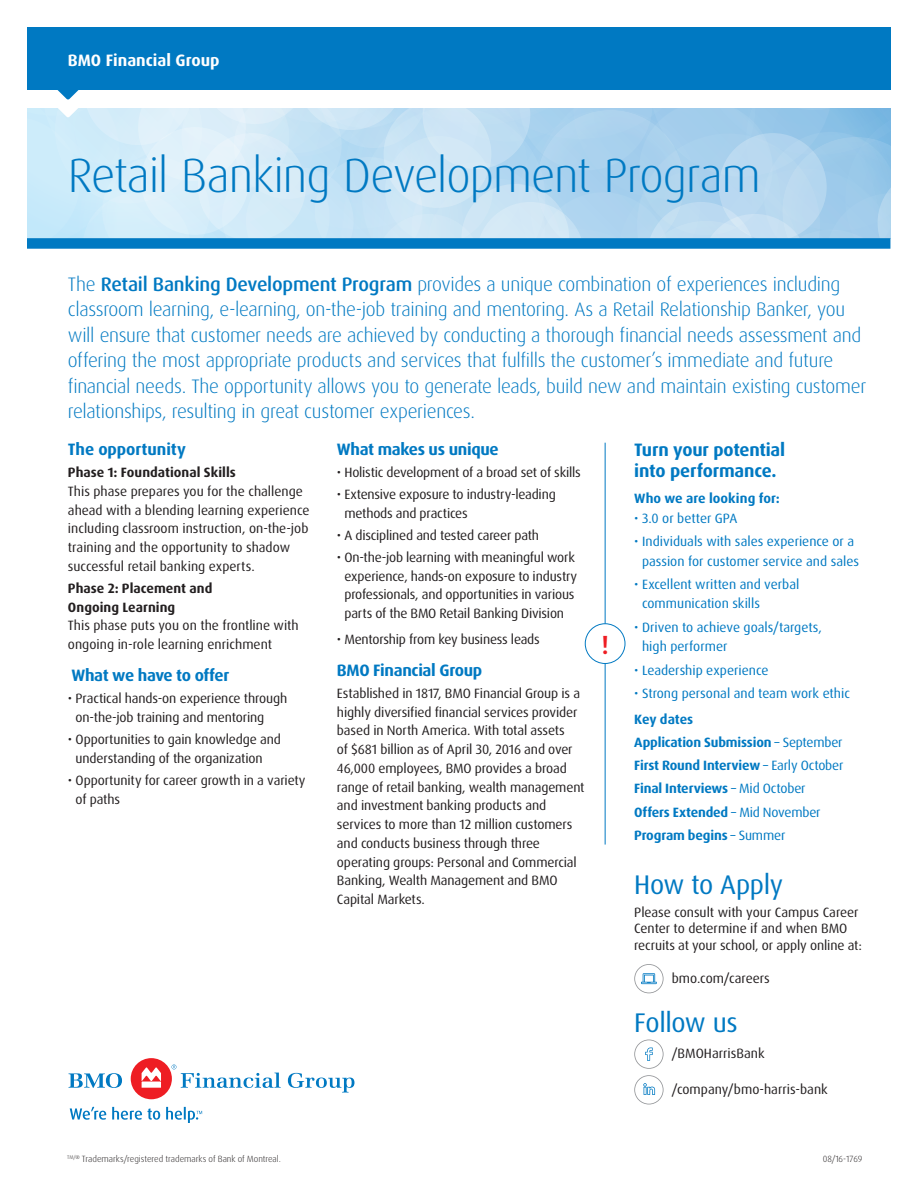
<style>
.page{position:relative;width:918px;height:1188px;background:#fff}
.page>*{position:absolute;margin:0;border:0;box-sizing:border-box;transform-origin:0 0}
.t1{font:300 48px "Dax Pro";letter-spacing:-.02em;color:#0079c2}
.Body_Copy{font:27px "Dax Pro";letter-spacing:-.015em;color:#0079c2}
.Brochure_Cover_Subhe{font:500 26.25px "Dax Pro";color:#ee1d23}
.Intro_Para_11_15_Lig{font:300 19.5px/25.5px "Dax Pro";letter-spacing:-.015em;color:#0079c2}
.Body_Copy-2{font:700 18px/21px "Dax Pro";letter-spacing:-.01em;color:#0079c2}
.Body_Copy-3{font:700 16.5px "Dax Pro";letter-spacing:-.02em;color:#0079c2}
.t2{font:700 16.5px "Dax Pro";color:#fff}
.Body_Copy-4{font:13.5px/18.8px "Dax Pro";letter-spacing:-.01em;color:#231f20}
.Body_Copy-5{font:13.5px/19.5px "Dax Pro";color:#0079c2}
.Body_Copy-6{font:700 13.5px "Dax Pro";letter-spacing:-.01em;color:#0079c2}
.Body_Copy-7{font:700 13.5px "Dax Pro";letter-spacing:.005em;color:#231f20}
.Legal_Reg_7_5_9{font:300 9px "Dax Pro";color:#231f20}
.head{font:300 9px "Dax Pro";letter-spacing:-.005em;color:#231f20}
.s1{font-weight:500}
.s2{font-weight:700}
.s3{font-weight:400}
</style>
<div class="page">
<div style="left:27px;top:238px;width:863px;height:11px;background:#0079c2"></div>
<div style="left:27px;top:28px;width:863px;height:62px;background:#0079c2"></div>
<svg style="left:27px;top:86px;width:864px;height:152px;background:#c2e0f3"></svg>
<hr style="left:605px;top:443px;width:1px;height:402px;background:#0079c2">
<svg style="left:69px;top:1073px;width:53px;height:15px"></svg>
<div style="left:131px;top:1058px;width:41px;height:41px;background:#ee1d23;border-radius:50%"></div>
<svg style="left:142px;top:1067px;width:19px;height:21px"></svg>
<svg style="left:172px;top:1065px;width:109px;height:23px"></svg>
<svg style="left:288px;top:1073px;width:66px;height:20px"></svg>
<svg style="left:70px;top:1107px;width:36px;height:13px"></svg>
<svg style="left:112px;top:1107px;width:30px;height:13px"></svg>
<svg style="left:148px;top:1108px;width:12px;height:12px"></svg>
<svg style="left:166px;top:1107px;width:36px;height:16px"></svg>
<svg style="left:634px;top:964px;width:30px;height:29px"></svg>
<svg style="left:634px;top:1040px;width:30px;height:29px"></svg>
<svg style="left:634px;top:1075px;width:30px;height:29px"></svg>
<div style="left:585px;top:624px;width:40px;height:39px;background:#fff;border-radius:50%"></div>
<div style="left:585px;top:623px;width:40px;height:41px;border:1px solid #0079c2;border-radius:50%"></div>
<p class="t2" style="left:68px;top:49px;width:153px">BMO Financial Group</p>
<p class="t1" style="left:68px;top:144px;width:695px">Retail Banking Development Program</p>
<p class="Intro_Para_11_15_Lig" style="left:68px;top:271px;width:800px">The <span class="s1">Retail Banking Development Program</span> provides a unique combination of experiences including classroom learning, e-learning, on-the-job training and mentoring. As a Retail Relationship Banker, you will ensure that customer needs are achieved by conducting a thorough financial needs assessment and offering the most appropriate products and services that fulfills the customer’s immediate and future financial needs. The opportunity allows you to generate leads, build new and maintain existing customer relationships, resulting in great customer experiences.</p>
<p class="Body_Copy-3" style="left:68px;top:439px;width:119px">The opportunity</p>
<p class="Body_Copy-7" style="left:68px;top:464px;width:169px">Phase 1: Foundational Skills</p>
<p class="Body_Copy-4" style="left:68px;top:482px;width:243px">This phase prepares you for the challenge ahead with a blending learning experience including classroom instruction, on-the-job training and the opportunity to shadow successful retail banking experts.</p>
<p class="Body_Copy-4" style="left:68px;top:579px;width:232px"><span class="s2">Phase 2: Placement and<br>Ongoing Learning<br></span>This phase puts you on the frontline with ongoing in-role learning enrichment</p>
<p class="Body_Copy-3" style="left:72px;top:665px;width:159px">What we have to offer</p>
<p class="Body_Copy-4" style="left:76px;top:689px;width:213px;text-indent:-8px">• Practical hands-on experience through on-the-job training and mentoring</p>
<p class="Body_Copy-4" style="left:76px;top:730px;width:207px;text-indent:-8px">• Opportunities to gain knowledge and understanding of the organization</p>
<p class="Body_Copy-4" style="left:76px;top:771px;width:232px;text-indent:-8px">• Opportunity for career growth in a variety of paths</p>
<p class="Body_Copy-2" style="left:634px;top:440px;width:153px">Turn your potential into performance.</p>
<p class="Body_Copy-6" style="left:634px;top:490px;width:147px">Who we are looking for:</p>
<p class="Body_Copy-5" style="left:634px;top:509px;width:105px">• 3.0 or better GPA</p>
<p class="Body_Copy-5" style="left:634px;top:532px;width:226px;text-align:center">• Individuals with sales experience or a passion for customer service and sales</p>
<p class="Body_Copy-5" style="left:642px;top:575px;width:159px;text-indent:-8px">• Excellent written and verbal communication skills</p>
<p class="Body_Copy-5" style="left:642px;top:617px;width:181px;text-indent:-8px">• Driven to achieve goals/targets, high performer</p>
<p class="Body_Copy-5" style="left:634px;top:660px;width:136px">• Leadership experience</p>
<p class="Body_Copy-5" style="left:634px;top:683px;width:217px">• Strong personal and team work ethic</p>
<p class="Body_Copy-6" style="left:634px;top:711px;width:60px">Key dates</p>
<p class="Body_Copy-6" style="left:634px;top:733px;width:210px">Application Submission <span class="s3">– September</span></p>
<p class="Body_Copy-6" style="left:634px;top:757px;width:211px">First Round Interview <span class="s3">– Early October</span></p>
<p class="Body_Copy-6" style="left:634px;top:780px;width:173px">Final Interviews <span class="s3">– Mid October</span></p>
<p class="Body_Copy-6" style="left:634px;top:803px;width:188px">Offers Extended <span class="s3">– Mid November</span></p>
<p class="Body_Copy-6" style="left:634px;top:826px;width:153px">Program begins <span class="s3">– Summer</span></p>
<p class="Body_Copy-3" style="left:337px;top:439px;width:163px">What makes us unique</p>
<p class="Body_Copy-4" style="left:337px;top:463px;width:245px">• Holistic development of a broad set of skills</p>
<p class="Body_Copy-4" style="left:344px;top:485px;width:213px;text-indent:-7px">• Extensive exposure to industry-leading methods and practices</p>
<p class="Body_Copy-4" style="left:337px;top:526px;width:204px">• A disciplined and tested career path</p>
<p class="Body_Copy-4" style="left:337px;top:548px;width:242px;text-align:center">• On-the-job learning with meaningful work experience, hands-on exposure to industry professionals, and opportunities in various parts of the BMO Retail Banking Division</p>
<p class="Body_Copy-4" style="left:337px;top:630px;width:204px">• Mentorship from key business leads</p>
<p class="Body_Copy-3" style="left:337px;top:660px;width:147px">BMO Financial Group</p>
<p class="Body_Copy-4" style="left:337px;top:684px;width:249px">Established in 1817, BMO Financial Group is a highly diversified financial services provider based in North America. With total assets<br>of $681 billion as of April 30, 2016 and over 46,000 employees, BMO provides a broad range of retail banking, wealth management and investment banking products and services to more than 12 million customers and conducts business through three operating groups: Personal and Commercial Banking, Wealth Management and BMO Capital Markets.</p>
<p class="Brochure_Cover_Subhe" style="left:601px;top:628px;width:9px">!</p>
<p class="Body_Copy" style="left:634px;top:867px;width:150px">How to Apply</p>
<p class="Body_Copy-4" style="left:634px;top:904px;width:229px;line-height:16.5px">Please consult with your Campus Career<br>Center to determine if and when BMO recruits at your school, or apply online at:</p>
<p class="Body_Copy-4" style="left:672px;top:969px;width:100px">bmo.com/careers</p>
<p class="Body_Copy" style="left:634px;top:1005px;width:105px">Follow us</p>
<p class="Body_Copy-4" style="left:672px;top:1044px;width:94px">/BMOHarrisBank</p>
<p class="Body_Copy-4" style="left:672px;top:1080px;width:158px">/company/bmo-harris-bank</p>
<p class="Legal_Reg_7_5_9" style="left:67px;top:1153px;width:215px"><sup>TM/®</sup> Trademarks/registered trademarks of Bank of Montreal.</p>
<p class="head" style="left:823px;top:1153px;width:41px">08/16-1769</p>
</div>
